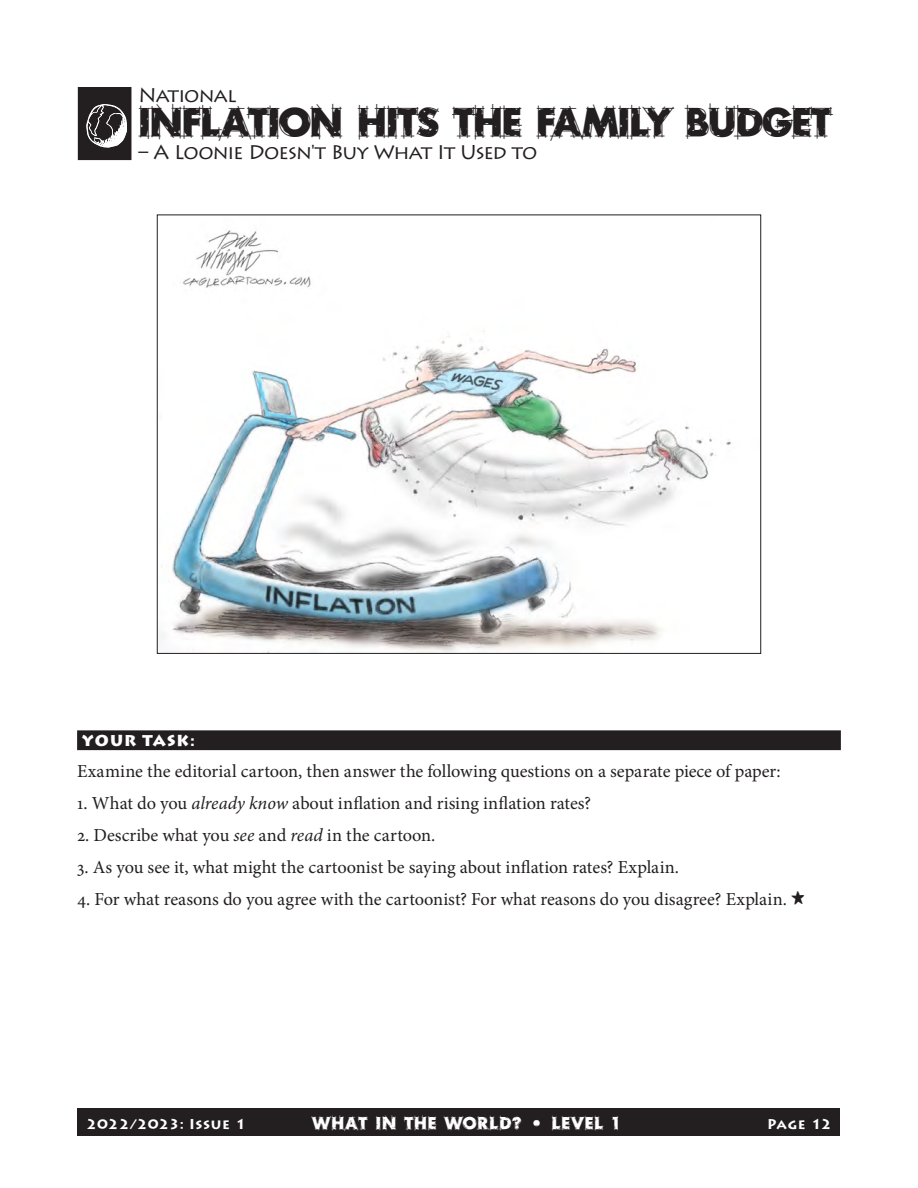
<style>
.page{position:relative;width:918px;height:1188px;background:#fff}
.page>*{position:absolute;margin:0;border:0;box-sizing:border-box;transform-origin:0 0}
.t1{font:39.6px "Rough Draft";letter-spacing:-.025em;color:#231f20}
.t2{font:19.8px "Lithos Pro";letter-spacing:-.05em;color:#231f20}
.t3{font:18.3px "Minion Pro";color:#231f20}
.t4{font:16.95px "Rough Draft";letter-spacing:.065em;color:#fff}
.t5{font:900 15.6px "Lithos Pro";letter-spacing:.06em;color:#fff}
.t6{font:700 14.1px "Lithos Pro";letter-spacing:.005em;color:#fff}
.s1{font-style:italic}
.s2{font-family:"Tombats One"}
</style>
<div class="page">
<div style="left:78px;top:1108px;width:762px;height:28px;background:#231f20"></div>
<div style="left:77px;top:730px;width:764px;height:20px;background:#231f20"></div>
<div style="left:78px;top:88px;width:53px;height:72px;background:#231f20"></div>
<svg style="left:86px;top:104px;width:41px;height:44px"></svg>
<img style="left:159px;top:230px;width:572px;height:422px">
<p class="t2" style="left:139px;top:84px;width:100px">National</p>
<h1 class="t1" style="left:139px;top:96px;width:694px">INFLATION HITS THE FAMILY BUDGET</h1>
<p class="t2" style="left:139px;top:140px;width:400px">– A Loonie Doesn't Buy What It Used to</p>
<p class="t5" style="left:82px;top:731px;width:115px">YOUR TASK:</p>
<p class="t3" style="left:77px;top:764px;width:705px">Examine the editorial cartoon, then answer the following questions on a separate piece of paper:</p>
<p class="t3" style="left:77px;top:796px;width:516px">1. What do you <span class="s1">already know</span> about inflation and rising inflation rates?</p>
<p class="t3" style="left:77px;top:828px;width:360px">2. Describe what you <span class="s1">see</span> and <span class="s1">read</span> in the cartoon.</p>
<p class="t3" style="left:77px;top:860px;width:603px">3. As you see it, what might the cartoonist be saying about inflation rates? Explain.</p>
<p class="t3" style="left:77px;top:892px;width:729px">4. For what reasons do you agree with the cartoonist? For what reasons do you disagree? Explain. <span class="s2">J</span></p>
<p class="t6" style="left:86px;top:1116px;width:161px">2022/2023: Issue 1</p>
<p class="t4" style="left:313px;top:1112px;width:309px">WHAT IN THE WORLD? • LEVEL 1</p>
<p class="t6" style="left:767px;top:1116px;width:66px">Page 12</p>
</div>
